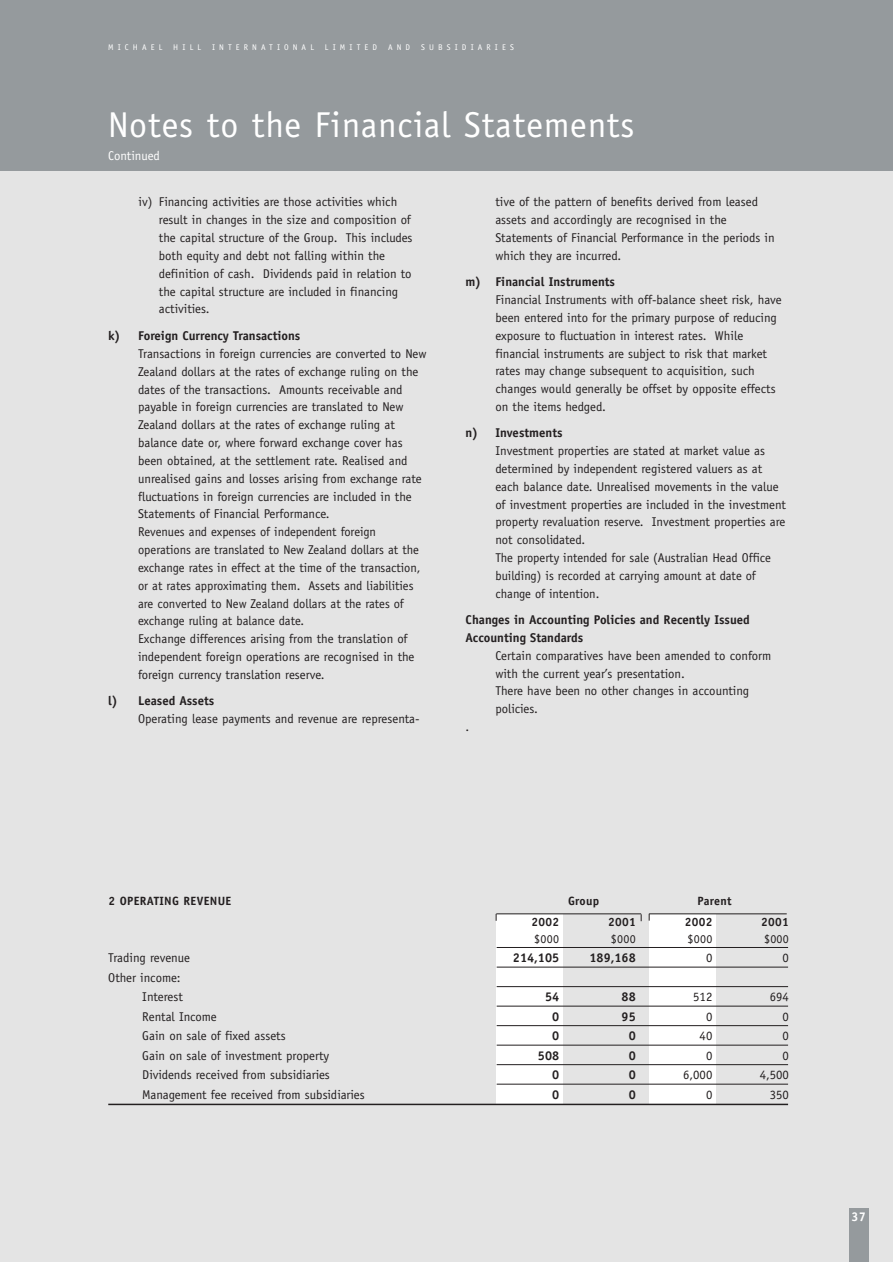
<style>
.page{position:relative;width:893px;height:1262px;background:#fff}
.page>*{position:absolute;margin:0;border:0;box-sizing:border-box;transform-origin:0 0}
.t1{font:36px "Officina Sans";letter-spacing:.025em;color:#fff}
.t2{font:12.75px/17.9px "Officina Sans";color:#231f20}
.t3{font:700 12.75px/17.9px "Officina Sans";color:#231f20}
.t4{font:12.75px "Officina Sans";color:#fff}
.t5{font:700 12.75px "Officina Sans";color:#fff}
.t6{font:700 12px "Officina Sans";letter-spacing:.03em;color:#231f20}
.t7{font:12px "Officina Sans";letter-spacing:.025em;color:#231f20}
.t8{font:8.25px "Officina Sans";letter-spacing:.5em;color:#fff}
</style>
<div class="page">
<div style="left:0;top:170px;width:892px;height:1091px;background:#e4e4e4"></div>
<div style="left:849px;top:1208px;width:19px;height:53px;background:#959a9d"></div>
<div style="left:0;top:0;width:892px;height:170px;background:#959a9d"></div>
<div style="left:649px;top:914px;width:67px;height:190px;background:#fff"></div>
<div style="left:496px;top:914px;width:66px;height:190px;background:#fff"></div>
<hr style="left:649px;top:913px;width:137px;height:1px;background:#231f20">
<hr style="left:496px;top:913px;width:145px;height:1px;background:#231f20">
<hr style="left:496px;top:947px;width:292px;height:1px;background:#231f20">
<hr style="left:496px;top:966px;width:292px;height:1px;background:#231f20">
<hr style="left:496px;top:986px;width:292px;height:1px;background:#231f20">
<hr style="left:496px;top:1005px;width:292px;height:1px;background:#231f20">
<hr style="left:496px;top:1025px;width:292px;height:1px;background:#231f20">
<hr style="left:496px;top:1044px;width:292px;height:1px;background:#231f20">
<hr style="left:496px;top:1064px;width:292px;height:1px;background:#231f20">
<hr style="left:496px;top:1083px;width:292px;height:1px;background:#231f20">
<hr style="left:108px;top:1103px;width:680px;height:2px;background:#231f20">
<p class="t8" style="left:108px;top:44px;width:56px">MICHAEL</p>
<p class="t8" style="left:173px;top:44px;width:29px">HILL</p>
<p class="t8" style="left:212px;top:44px;width:103px">INTERNATIONAL</p>
<p class="t8" style="left:325px;top:44px;width:54px">LIMITED</p>
<p class="t8" style="left:388px;top:44px;width:24px">AND</p>
<p class="t8" style="left:421px;top:44px;width:94px">SUBSIDIARIES</p>
<h1 class="t1" style="left:108px;top:111px;width:527px">Notes to the Financial Statements</h1>
<p class="t4" style="left:108px;top:151px;width:53px">Continued</p>
<p class="t2" style="left:159px;top:194px;width:255px;text-indent:-20px">iv) Financing activities are those activities which result in changes in the size and composition of the capital structure of the Group. This includes both equity and debt not falling within the definition of cash. Dividends paid in relation to the capital structure are included in financing activities.</p>
<p class="t3" style="left:108px;top:328px;width:194px">k) Foreign Currency Transactions</p>
<p class="t2" style="left:138px;top:346px;width:290px">Transactions in foreign currencies are converted to New Zealand dollars at the rates of exchange ruling on the dates of the transactions. Amounts receivable and payable in foreign currencies are translated to New Zealand dollars at the rates of exchange ruling at balance date or, where forward exchange cover has been obtained, at the settlement rate. Realised and unrealised gains and losses arising from exchange rate fluctuations in foreign currencies are included in the Statements of Financial Performance.<br>Revenues and expenses of independent foreign operations are translated to New Zealand dollars at the exchange rates in effect at the time of the transaction, or at rates approximating them. Assets and liabilities are converted to New Zealand dollars at the rates of exchange ruling at balance date.<br>Exchange differences arising from the translation of independent foreign operations are recognised in the foreign currency translation reserve.</p>
<p class="t3" style="left:108px;top:693px;width:107px">l) Leased Assets</p>
<p class="t2" style="left:138px;top:711px;width:283px">Operating lease payments and revenue are representa-</p>
<p class="t2" style="left:495px;top:194px;width:281px">tive of the pattern of benefits derived from leased assets and accordingly are recognised in the Statements of Financial Performance in the periods in which they are incurred.</p>
<p class="t3" style="left:465px;top:274px;width:151px">m) Financial Instruments</p>
<p class="t2" style="left:495px;top:292px;width:288px">Financial Instruments with off-balance sheet risk, have been entered into for the primary purpose of reducing exposure to fluctuation in interest rates. While financial instruments are subject to risk that market rates may change subsequent to acquisition, such changes would generally be offset by opposite effects on the items hedged.</p>
<p class="t3" style="left:465px;top:425px;width:98px">n) Investments</p>
<p class="t2" style="left:495px;top:443px;width:292px">Investment properties are stated at market value as determined by independent registered valuers as at each balance date. Unrealised movements in the value of investment properties are included in the investment property revaluation reserve. Investment properties are not consolidated.<br>The property intended for sale (Australian Head Office building) is recorded at carrying amount at date of change of intention.</p>
<p class="t3" style="left:465px;top:612px;width:286px">Changes in Accounting Policies and Recently Issued<br>Accounting Standards</p>
<p class="t2" style="left:495px;top:647px;width:277px">Certain comparatives have been amended to conform with the current year’s presentation.<br>There have been no other changes in accounting policies.</p>
<p class="t2" style="left:465px;top:719px;width:5px">.</p>
<p class="t6" style="left:109px;top:896px;width:124px">2 OPERATING REVENUE</p>
<p class="t6" style="left:568px;top:896px;width:33px">Group</p>
<p class="t6" style="left:697px;top:896px;width:36px">Parent</p>
<p class="t6" style="left:531px;top:917px;width:29px">2002</p>
<p class="t6" style="left:608px;top:917px;width:29px">2001</p>
<p class="t6" style="left:684px;top:917px;width:29px">2002</p>
<p class="t6" style="left:761px;top:917px;width:29px">2001</p>
<p class="t7" style="left:534px;top:934px;width:26px">$000</p>
<p class="t7" style="left:611px;top:934px;width:26px">$000</p>
<p class="t7" style="left:687px;top:934px;width:26px">$000</p>
<p class="t7" style="left:764px;top:934px;width:26px">$000</p>
<p class="t2" style="left:108px;top:950px;width:83px">Trading revenue</p>
<p class="t3" style="left:513px;top:950px;width:48px">214,105</p>
<p class="t3" style="left:589px;top:950px;width:48px">189,168</p>
<p class="t2" style="left:706px;top:950px;width:8px">0</p>
<p class="t2" style="left:782px;top:950px;width:8px">0</p>
<p class="t2" style="left:108px;top:968px;width:76px;line-height:19.5px;text-align:right">Other income:<br>Interest</p>
<p class="t3" style="left:545px;top:989px;width:16px">54</p>
<p class="t3" style="left:621px;top:989px;width:16px">88</p>
<p class="t2" style="left:693px;top:989px;width:21px">512</p>
<p class="t2" style="left:769px;top:989px;width:21px">694</p>
<p class="t2" style="left:142px;top:1008px;width:76px">Rental Income</p>
<p class="t3" style="left:552px;top:1008px;width:9px">0</p>
<p class="t3" style="left:621px;top:1008px;width:16px">95</p>
<p class="t2" style="left:706px;top:1008px;width:8px">0</p>
<p class="t2" style="left:782px;top:1008px;width:8px">0</p>
<p class="t2" style="left:142px;top:1028px;width:145px">Gain on sale of fixed assets</p>
<p class="t3" style="left:552px;top:1028px;width:9px">0</p>
<p class="t3" style="left:628px;top:1028px;width:9px">0</p>
<p class="t2" style="left:699px;top:1028px;width:14px">40</p>
<p class="t2" style="left:782px;top:1028px;width:8px">0</p>
<p class="t2" style="left:142px;top:1047px;width:188px">Gain on sale of investment property</p>
<p class="t3" style="left:538px;top:1047px;width:23px">508</p>
<p class="t3" style="left:628px;top:1047px;width:9px">0</p>
<p class="t2" style="left:706px;top:1047px;width:8px">0</p>
<p class="t2" style="left:782px;top:1047px;width:8px">0</p>
<p class="t2" style="left:142px;top:1067px;width:189px">Dividends received from subsidiaries</p>
<p class="t3" style="left:552px;top:1067px;width:9px">0</p>
<p class="t3" style="left:628px;top:1067px;width:9px">0</p>
<p class="t2" style="left:683px;top:1067px;width:31px">6,000</p>
<p class="t2" style="left:759px;top:1067px;width:31px">4,500</p>
<p class="t2" style="left:142px;top:1086px;width:224px">Management fee received from subsidiaries</p>
<p class="t3" style="left:552px;top:1086px;width:9px">0</p>
<p class="t3" style="left:628px;top:1086px;width:9px">0</p>
<p class="t2" style="left:706px;top:1086px;width:8px">0</p>
<p class="t2" style="left:769px;top:1086px;width:21px">350</p>
<p class="t5" style="left:851px;top:1211px;width:16px">37</p>
</div>
